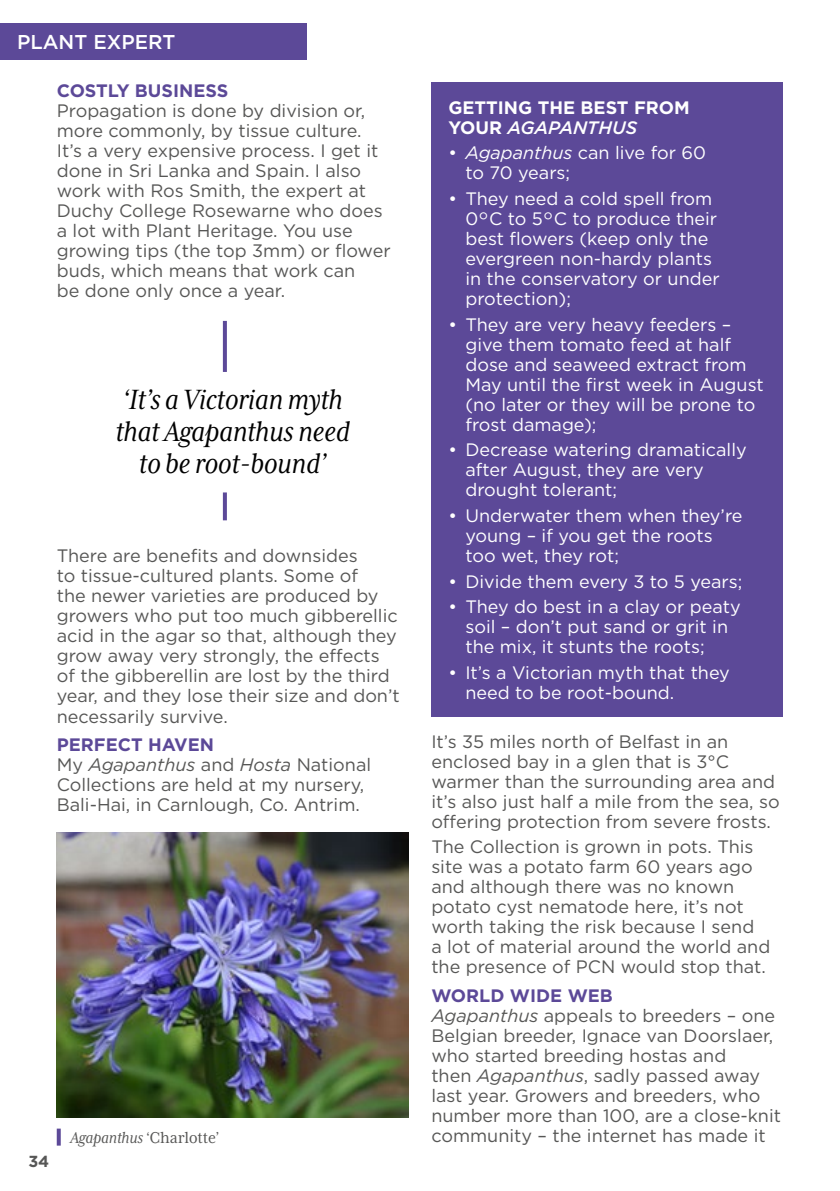
<style>
.page{position:relative;width:840px;height:1191px;background:#fff}
.page>*{position:absolute;margin:0;border:0;box-sizing:border-box;transform-origin:0 0}
.t1{font:italic 32px/32px "Mrs Eaves XL Serif Nar OT";letter-spacing:-.01em;color:#000;text-align:center}
.t2{font:500 20px "Gotham";color:#fff}
.t3{font:18px/20px "Gotham";color:#575756}
.t4{font:18px/20px "Gotham";color:#fff}
.t5{font:700 18px/20px "Gotham";color:#fff}
.t6{font:18px "Mrs Eaves XL Serif Nar OT";letter-spacing:-.01em;color:#575756}
.t7{font:700 18px "Gotham";color:#5c4998}
.t8{font:700 16px "Gotham";color:#575756}
.s1{font-weight:500;font-style:italic}
.s2{font-style:italic}
.s3{font-weight:700;color:#5c4998}
</style>
<div class="page">
<div style="left:0;top:23px;width:306px;height:37px;background:#5c4998"></div>
<svg style="left:223px;top:321px;width:4px;height:51px"></svg>
<svg style="left:223px;top:492px;width:4px;height:28px"></svg>
<div style="left:431px;top:82px;width:351px;height:634px;background:#5c4998"></div>
<img style="left:57px;top:832px;width:351px;height:285px">
<svg style="left:57px;top:1128px;width:4px;height:17px"></svg>
<p class="t2" style="left:17px;top:29px;width:160px">PLANT EXPERT</p>
<p class="t7" style="left:57px;top:78px;width:173px">COSTLY BUSINESS</p>
<p class="t3" style="left:57px;top:100px;width:335px">Propagation is done by division or, more commonly, by tissue culture.<br>It’s a very expensive process. I get it done in Sri Lanka and Spain. I also work with Ros Smith, the expert at<br>Duchy College Rosewarne who does a lot with Plant Heritage. You use growing tips (the top 3mm) or flower buds, which means that work can<br>be done only once a year.</p>
<p class="t5" style="left:448px;top:97px;width:243px">GETTING THE BEST FROM<br>YOUR <span class="s1">AGAPANTHUS</span></p>
<p class="t4" style="left:465px;top:143px;width:242px;text-indent:-17px">• <span class="s2">Agapanthus</span> can live for 60 to 70 years;</p>
<p class="t4" style="left:465px;top:188px;width:256px;text-indent:-17px">• They need a cold spell from<br>0°C to 5°C to produce their best flowers (keep only the evergreen non-hardy plants in the conservatory or under protection);</p>
<p class="t4" style="left:465px;top:314px;width:300px;text-indent:-17px">• They are very heavy feeders – give them tomato feed at half dose and seaweed extract from<br>May until the first week in August (no later or they will be prone to frost damage);</p>
<p class="t4" style="left:465px;top:440px;width:283px;text-indent:-17px">• Decrease watering dramatically after August, they are very drought tolerant;</p>
<p class="t4" style="left:465px;top:505px;width:278px;text-indent:-17px">• Underwater them when they’re young – if you get the roots too wet, they rot;</p>
<p class="t4" style="left:448px;top:571px;width:295px">• Divide them every 3 to 5 years;</p>
<p class="t4" style="left:465px;top:597px;width:277px;text-indent:-17px">• They do best in a clay or peaty soil – don’t put sand or grit in the mix, it stunts the roots;</p>
<p class="t4" style="left:465px;top:662px;width:266px;text-indent:-17px">• It’s a Victorian myth that they need to be root-bound.</p>
<h1 class="t1" style="left:115px;top:383px;width:236px">‘It’s a Victorian myth that Agapanthus need to be root-bound’</h1>
<p class="t3" style="left:57px;top:545px;width:344px">There are benefits and downsides<br>to tissue-cultured plants. Some of<br>the newer varieties are produced by growers who put too much gibberellic acid in the agar so that, although they grow away very strongly, the effects of the gibberellin are lost by the third year, and they lose their size and don’t necessarily survive.</p>
<p class="t3" style="left:57px;top:734px;width:316px"><span class="s3">PERFECT HAVEN<br></span>My <span class="s2">Agapanthus</span> and <span class="s2">Hosta</span> National<br>Collections are held at my nursery,<br>Bali-Hai, in Carnlough, Co. Antrim.</p>
<p class="t3" style="left:431px;top:731px;width:350px">It’s 35 miles north of Belfast in an enclosed bay in a glen that is 3°C warmer than the surrounding area and it’s also just half a mile from the sea, so offering protection from severe frosts.</p>
<p class="t3" style="left:431px;top:836px;width:340px">The Collection is grown in pots. This site was a potato farm 60 years ago and although there was no known potato cyst nematode here, it’s not worth taking the risk because I send<br>a lot of material around the world and the presence of PCN would stop that.</p>
<p class="t3" style="left:431px;top:985px;width:351px"><span class="s3">WORLD WIDE WEB<br></span><span class="s2">Agapanthus</span> appeals to breeders – one Belgian breeder, Ignace van Doorslaer, who started breeding hostas and<br>then <span class="s2">Agapanthus</span>, sadly passed away last year. Growers and breeders, who number more than 100, are a close-knit community – the internet has made it</p>
<p class="t6" style="left:70px;top:1128px;width:151px"><span class="s2">Agapanthus</span> ‘Charlotte’</p>
<p class="t8" style="left:28px;top:1150px;width:22px">34</p>
</div>
